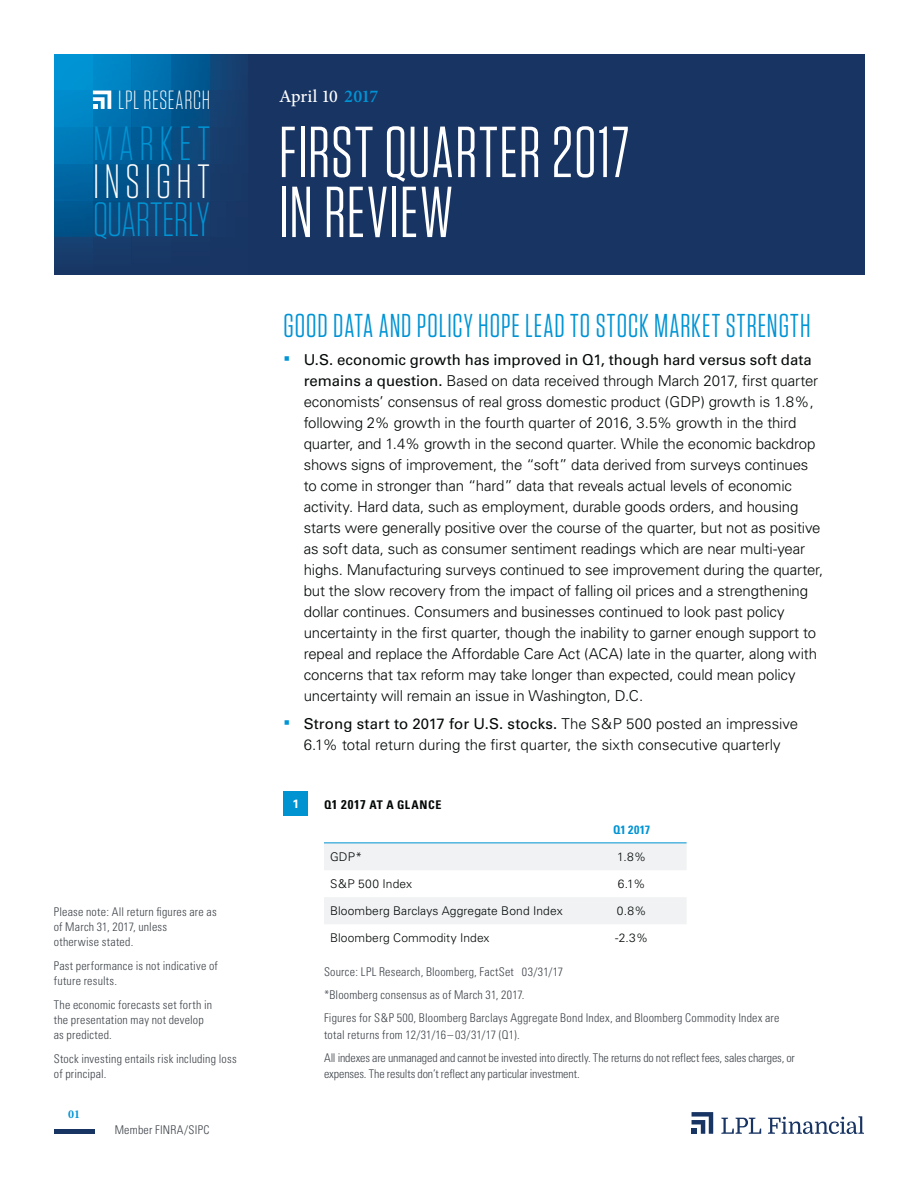
<style>
.page{position:relative;width:918px;height:1188px;background:#fff}
.page>*{position:absolute;margin:0;border:0;box-sizing:border-box;transform-origin:0 0}
.t1{font:72px/60px "Tungsten Narrow";letter-spacing:.02em;color:#fff}
.t2{font:300 48px "Tungsten Narrow";letter-spacing:-.01em;color:#0094d4}
.t3{font:300 48px "Tungsten Narrow";letter-spacing:.11em;color:#fff}
.t4{font:33px "Tungsten Narrow";letter-spacing:.03em;color:#0094d4}
.t5{font:300 26.25px "Tungsten Narrow";letter-spacing:.025em;color:#fff}
.t6{font:500 18px "Minion Pro";letter-spacing:-.015em;color:#fff}
.t7{font:300 15px/21px "Univers";letter-spacing:-.01em;color:#030806}
.t8{font:300 condensed 12px/15px "Univers";letter-spacing:.015em;color:#3f444a}
.t9{font:300 condensed 12px/23.2px "Univers";letter-spacing:-.005em;color:#3f444a}
.t10{font:300 12px "Univers";letter-spacing:.01em;color:#030806}
.t11{font:700 condensed 12px "Univers";letter-spacing:.055em;color:#030806}
.t12{font:700 condensed 12px "Univers";letter-spacing:.02em;color:#0094d4}
.t13{font:700 12px "Minion Pro";color:#0094d4}
.t14{font:700 12px "Univers";color:#fff}
.s1{font-weight:600;color:#0094d4}
.s2{font-weight:400}
.s3{font-size:12.75px}
</style>
<div class="page">
<div style="left:54px;top:54px;width:810px;height:220px;background:#183463"></div>
<img style="left:54px;top:236px;width:78px;height:13px">
<img style="left:54px;top:54px;width:155px;height:146px">
<img style="left:209px;top:54px;width:32px;height:146px">
<img style="left:132px;top:236px;width:39px;height:1px">
<img style="left:54px;top:236px;width:39px;height:1px">
<img style="left:54px;top:200px;width:156px;height:36px">
<svg style="left:93px;top:91px;width:18px;height:18px"></svg>
<hr style="left:54px;top:1130px;width:40px;height:4px;background:#183463">
<svg style="left:692px;top:1112px;width:21px;height:22px"></svg>
<svg style="left:721px;top:1118px;width:40px;height:16px"></svg>
<svg style="left:768px;top:1116px;width:96px;height:18px"></svg>
<div style="left:284px;top:791px;width:24px;height:25px;background:#0093d2"></div>
<svg style="left:324px;top:843px;width:363px;height:81px"></svg>
<hr style="left:324px;top:842px;width:363px;height:1px;background:#0093d2">
<h3 class="t5" style="left:118px;top:91px;width:93px">LPL RESEARCH</h3>
<h2 class="t2" style="left:93px;top:127px;width:118px">MARKET</h2>
<h2 class="t3" style="left:93px;top:164px;width:118px">INSIGHT</h2>
<h2 class="t2" style="left:93px;top:202px;width:118px">QUARTERLY</h2>
<p class="t8" style="left:54px;top:906px;width:164px">Please note: All return figures are as of March 31, 2017, unless<br>otherwise stated.</p>
<p class="t8" style="left:54px;top:960px;width:166px">Past performance is not indicative of future results.</p>
<p class="t8" style="left:54px;top:999px;width:160px">The economic forecasts set forth in the presentation may not develop as predicted.</p>
<p class="t8" style="left:54px;top:1053px;width:184px">Stock investing entails risk including loss of principal.</p>
<p class="t13" style="left:68px;top:1107px;width:13px">01</p>
<p class="t8" style="left:115px;top:1123px;width:96px">Member FINRA/SIPC</p>
<p class="t6" style="left:279px;top:86px;width:101px">April 10 <span class="s1">2017</span></p>
<h1 class="t1" style="left:279px;top:129px;width:352px">FIRST QUARTER 2017<br>IN REVIEW</h1>
<h3 class="t4" style="left:284px;top:314px;width:529px">GOOD DATA AND POLICY HOPE LEAD TO STOCK MARKET STRENGTH</h3>
<p class="t7" style="left:304px;top:351px;width:521px"><span class="s2">U.S. economic growth has improved in Q1, though hard versus soft data remains a question.</span> Based on data received through March 2017, first quarter economists’ consensus of real gross domestic product (GDP) growth is 1.8%, following 2% growth in the fourth quarter of 2016, 3.5% growth in the third quarter, and 1.4% growth in the second quarter. While the economic backdrop shows signs of improvement, the “soft” data derived from surveys continues to come in stronger than “hard” data that reveals actual levels of economic activity. Hard data, such as employment, durable goods orders, and housing starts were generally positive over the course of the quarter, but not as positive as soft data, such as consumer sentiment readings which are near multi-year highs. Manufacturing surveys continued to see improvement during the quarter, but the slow recovery from the impact of falling oil prices and a strengthening dollar continues. Consumers and businesses continued to look past policy uncertainty in the first quarter, though the inability to garner enough support to repeal and replace the Affordable Care Act (ACA) late in the quarter, along with concerns that tax reform may take longer than expected, could mean policy uncertainty will remain an issue in Washington, D.C.</p>
<p class="t7" style="left:304px;top:715px;width:496px"><span class="s2">Strong start to 2017 for U.S. stocks.</span> The S&amp;P 500 posted an impressive<br>6.1% total return during the first quarter, the sixth consecutive quarterly</p>
<p class="t14" style="left:292px;top:799px;width:8px">1</p>
<p class="t11" style="left:324px;top:800px;width:119px">Q<span class="s3">1 2017</span> AT A GLANCE</p>
<p class="t12" style="left:613px;top:825px;width:39px">Q1 2017</p>
<p class="t10" style="left:330px;top:853px;width:34px">GDP*</p>
<p class="t10" style="left:617px;top:853px;width:30px">1.8%</p>
<p class="t10" style="left:330px;top:880px;width:84px">S&amp;P 500 Index</p>
<p class="t10" style="left:618px;top:880px;width:29px">6.1%</p>
<p class="t10" style="left:330px;top:907px;width:234px">Bloomberg Barclays Aggregate Bond Index</p>
<p class="t10" style="left:617px;top:907px;width:31px">0.8%</p>
<p class="t10" style="left:330px;top:934px;width:161px">Bloomberg Commodity Index</p>
<p class="t10" style="left:615px;top:934px;width:34px">-2.3%</p>
<p class="t8" style="left:324px;top:961px;width:457px;line-height:23.2px">Source: LPL Research, Bloomberg, FactSet 03/31/17<br>*Bloomberg consensus as of March 31, 2017.<br>Figures for S&amp;P 500, Bloomberg Barclays Aggregate Bond Index, and Bloomberg Commodity Index are</p>
<p class="t9" style="left:324px;top:1024px;width:472px">total returns from 12/31/16 – 03/31/17 (Q1).<br>All indexes are unmanaged and cannot be invested into directly. The returns do not reflect fees, sales charges, or</p>
<p class="t9" style="left:324px;top:1064px;width:257px">expenses. The results don’t reflect any particular investment.</p>
</div>
